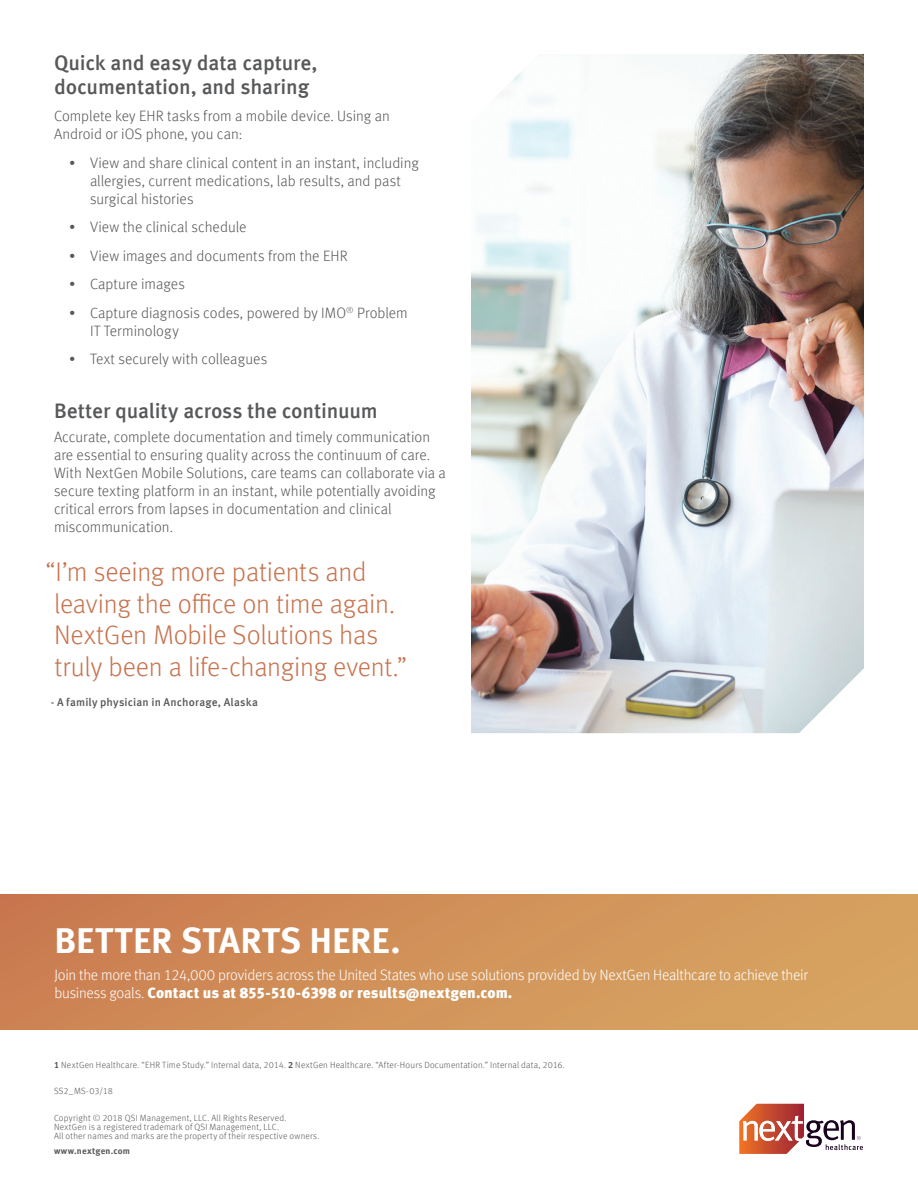
<style>
.page{position:relative;width:918px;height:1188px;background:#fff}
.page>*{position:absolute;margin:0;border:0;box-sizing:border-box;transform-origin:0 0}
.Call_to_Action_-_Met{font:700 36px "Meta Offc";color:#fff}
.Quote_Option_3_-_Met{font:300 27px/31.5px "Meta Offc";letter-spacing:-.01em;color:#c7734e}
.Body_Copy_Subhead_Op{font:500 21px/24px "Meta Offc";letter-spacing:-.01em;color:#57585a}
.Body_Copy_-_Meta_Lig{font:300 15px/18px "Meta Offc";color:#57585a}
.Body_Copy_-_Meta_Lig-2{font:300 15px/18px "Meta Offc";letter-spacing:-.015em;color:#fff}
.Quote_Option_3_-_Met-2{font:500 11.25px "Meta Offc";letter-spacing:.015em;color:#57585a}
.Copyright_-_Meta_Lig{font:300 9px/9px "Meta Offc";letter-spacing:.02em;color:#57585a}
.Sources_-_Meta_Light{font:300 9px "Meta Offc";letter-spacing:.025em;color:#57585a}
.Copyright_-_Meta_Lig-2{font:700 9px "Meta Offc";letter-spacing:.03em;color:#57585a}
.s1{font-weight:900}
.s2{font-weight:700}
</style>
<div class="page">
<svg style="left:739px;top:1104px;width:124px;height:50px"></svg>
<div style="left:0;top:895px;width:918px;height:135px;background:linear-gradient(to right,#cb7e52,#d8a662)"></div>
<img style="left:471px;top:54px;width:393px;height:679px">
<p class="Body_Copy_Subhead_Op" style="left:54px;top:51px;width:265px">Quick and easy data capture, documentation, and sharing</p>
<p class="Body_Copy_-_Meta_Lig" style="left:54px;top:107px;width:337px">Complete key EHR tasks from a mobile device. Using an<br>Android or iOS phone, you can:</p>
<p class="Body_Copy_-_Meta_Lig" style="left:90px;top:154px;width:330px;text-indent:-21px">• View and share clinical content in an instant, including allergies, current medications, lab results, and past surgical histories</p>
<p class="Body_Copy_-_Meta_Lig" style="left:69px;top:218px;width:179px">• View the clinical schedule</p>
<p class="Body_Copy_-_Meta_Lig" style="left:69px;top:247px;width:280px">• View images and documents from the EHR</p>
<p class="Body_Copy_-_Meta_Lig" style="left:69px;top:275px;width:117px">• Capture images</p>
<p class="Body_Copy_-_Meta_Lig" style="left:90px;top:304px;width:319px;text-indent:-21px">• Capture diagnosis codes, powered by IMO<sup>®</sup> Problem<br>IT Terminology</p>
<p class="Body_Copy_-_Meta_Lig" style="left:69px;top:350px;width:200px">• Text securely with colleagues</p>
<p class="Body_Copy_Subhead_Op" style="left:54px;top:399px;width:325px">Better quality across the continuum</p>
<p class="Body_Copy_-_Meta_Lig" style="left:54px;top:428px;width:394px">Accurate, complete documentation and timely communication are essential to ensuring quality across the continuum of care.<br>With NextGen Mobile Solutions, care teams can collaborate via a secure texting platform in an instant, while potentially avoiding critical errors from lapses in documentation and clinical miscommunication.</p>
<p class="Quote_Option_3_-_Met" style="left:54px;top:557px;width:355px;text-indent:-9px">“I’m seeing more patients and leaving the office on time again.<br>NextGen Mobile Solutions has truly been a life-changing event.”</p>
<p class="Quote_Option_3_-_Met-2" style="left:51px;top:695px;width:209px">- A family physician in Anchorage, Alaska</p>
<p class="Call_to_Action_-_Met" style="left:54px;top:919px;width:348px">BETTER STARTS HERE.</p>
<p class="Body_Copy_-_Meta_Lig-2" style="left:54px;top:966px;width:755px">Join the more than 124,000 providers across the United States who use solutions provided by NextGen Healthcare to achieve their business goals. <span class="s1">Contact us at 855-510-6398 or results@nextgen.com.</span></p>
<p class="Sources_-_Meta_Light" style="left:54px;top:1060px;width:512px"><span class="s2">1</span> NextGen Healthcare. “EHR Time Study.” Internal data, 2014. <span class="s2">2</span> NextGen Healthcare. “After-Hours Documentation.” Internal data, 2016.</p>
<p class="Copyright_-_Meta_Lig" style="left:54px;top:1086px;width:60px">SS2_MS-03/18</p>
<p class="Copyright_-_Meta_Lig" style="left:54px;top:1113px;width:267px">Copyright © 2018 QSI Management, LLC. All Rights Reserved.<br>NextGen is a registered trademark of QSI Management, LLC.<br>All other names and marks are the property of their respective owners.</p>
<p class="Copyright_-_Meta_Lig-2" style="left:54px;top:1145px;width:78px">www.nextgen.com</p>
</div>
